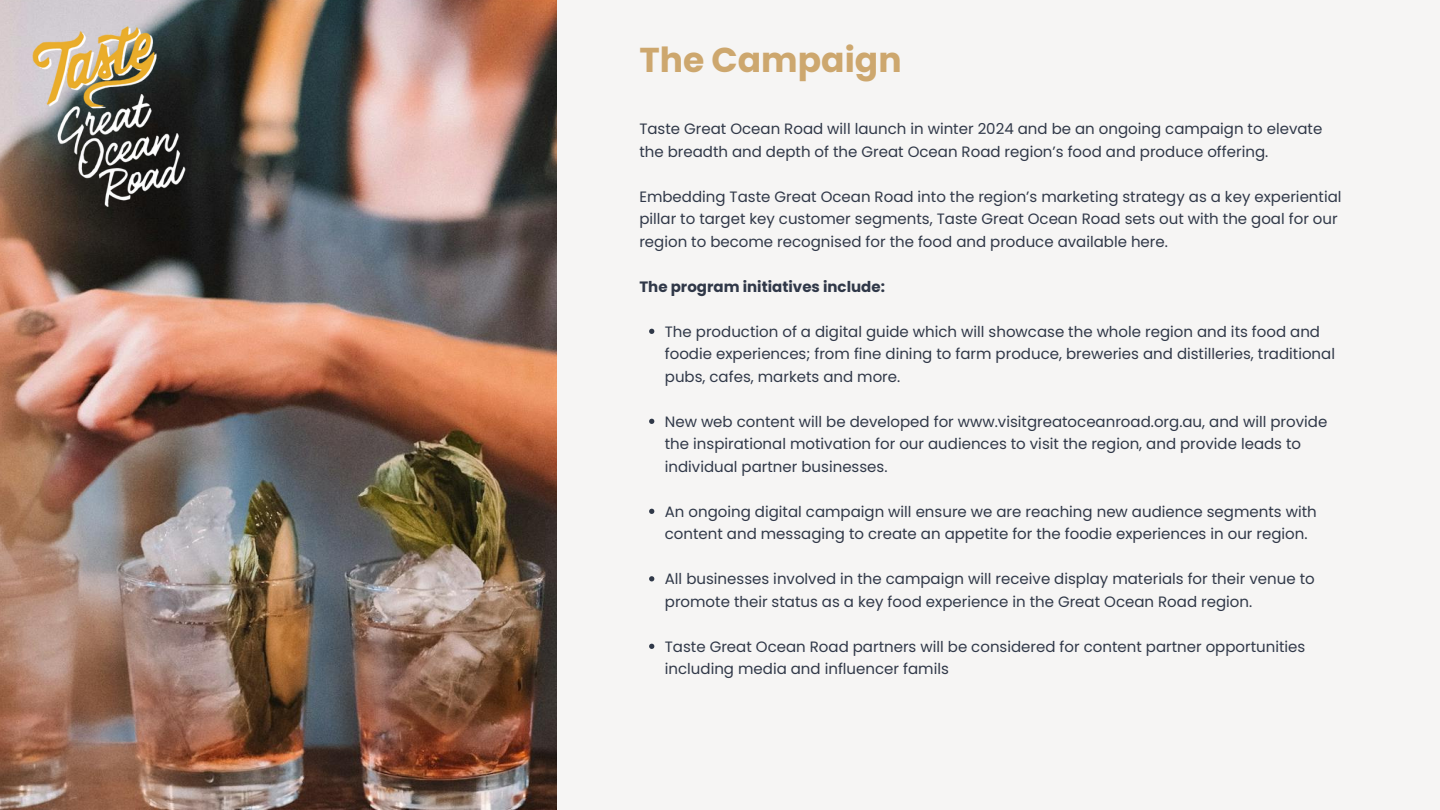
<style>
.page{position:relative;width:1440px;height:810px;background:#f6f5f4}
.page>*{position:absolute;margin:0;border:0;box-sizing:border-box;transform-origin:0 0}
.t1{font:700 34.5px "Poppins";color:#cda76e}
.t2{font:15px/22.5px "Poppins";color:#303848}
.t3{font:700 15px "Poppins";color:#303848}
</style>
<div class="page">
<img style="left:0;top:0;width:557px;height:810px">
<img style="left:22px;top:23px;width:174px;height:194px">
<svg style="left:649px;top:329px;width:5px;height:5px"></svg>
<svg style="left:649px;top:419px;width:5px;height:5px"></svg>
<svg style="left:649px;top:509px;width:5px;height:5px"></svg>
<svg style="left:649px;top:576px;width:5px;height:5px"></svg>
<svg style="left:649px;top:644px;width:5px;height:5px"></svg>
<h1 class="t1" style="left:639px;top:36px;width:264px">The Campaign</h1>
<p class="t2" style="left:639px;top:118px;width:684px">Taste Great Ocean Road will launch in winter 2024 and be an ongoing campaign to elevate the breadth and depth of the Great Ocean Road region’s food and produce offering.</p>
<p class="t2" style="left:639px;top:185px;width:704px">Embedding Taste Great Ocean Road into the region’s marketing strategy as a key experiential pillar to target key customer segments, Taste Great Ocean Road sets out with the goal for our region to become recognised for the food and produce available here.</p>
<h2 class="t3" style="left:639px;top:276px;width:247px">The program initiatives include:</h2>
<p class="t2" style="left:665px;top:320px;width:672px">The production of a digital guide which will showcase the whole region and its food and foodie experiences; from fine dining to farm produce, breweries and distilleries, traditional pubs, cafes, markets and more.</p>
<p class="t2" style="left:665px;top:410px;width:664px">New web content will be developed for www.visitgreatoceanroad.org.au, and will provide the inspirational motivation for our audiences to visit the region, and provide leads to individual partner businesses.</p>
<p class="t2" style="left:665px;top:500px;width:653px">An ongoing digital campaign will ensure we are reaching new audience segments with content and messaging to create an appetite for the foodie experiences in our region.</p>
<p class="t2" style="left:665px;top:568px;width:651px">All businesses involved in the campaign will receive display materials for their venue to promote their status as a key food experience in the Great Ocean Road region.</p>
<p class="t2" style="left:665px;top:635px;width:642px">Taste Great Ocean Road partners will be considered for content partner opportunities including media and influencer famils</p>
</div>
